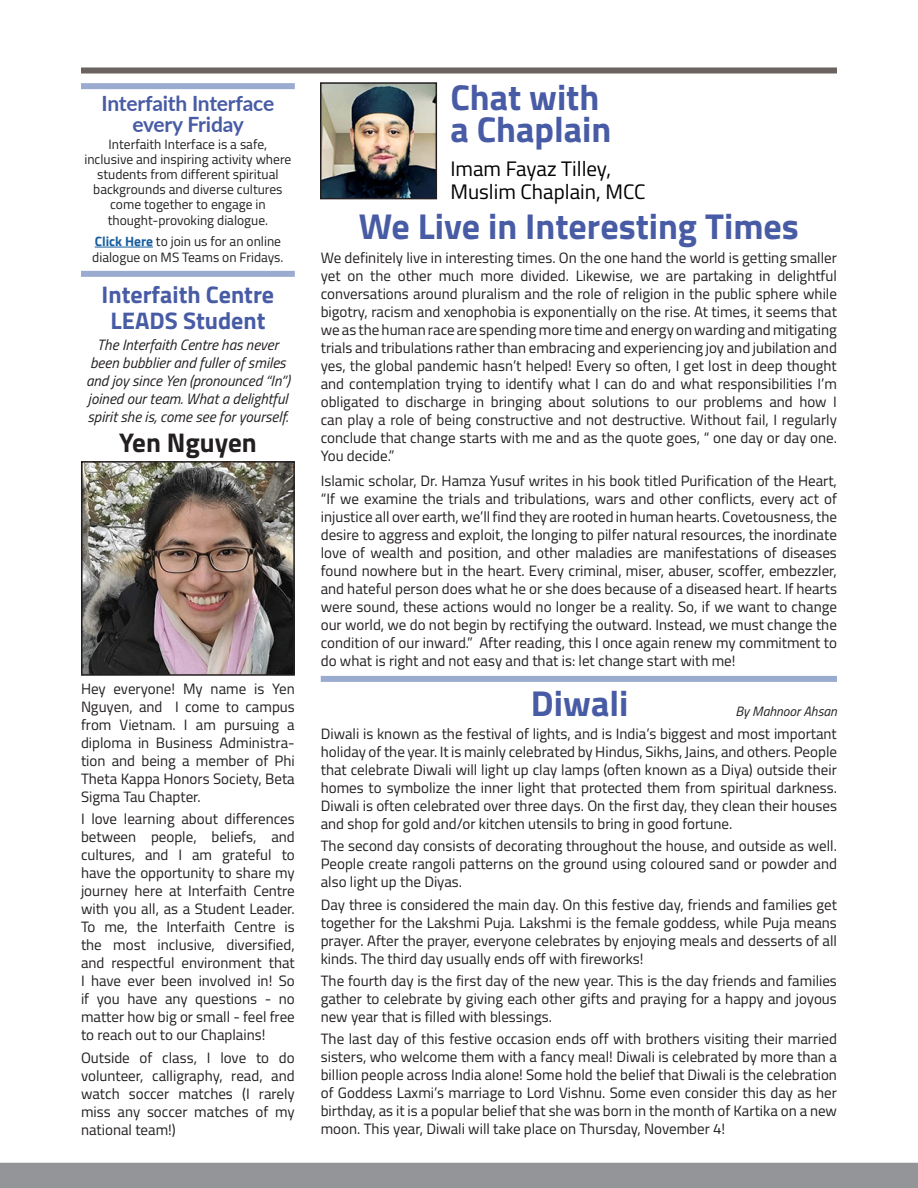
<style>
.page{position:relative;width:918px;height:1188px;background:#fff}
.page>*{position:absolute;margin:0;border:0;box-sizing:border-box;transform-origin:0 0}
.t1{font:700 36px/31.5px "Titillium";color:#485ba5}
.t2{font:700 27px "Titillium";color:#231f20}
.t3{font:700 24px "Titillium";color:#485ba5}
.t4{font:21px/22.5px "Titillium";color:#000}
.t5{font:700 21px/21px "Lato";letter-spacing:-.01em;color:#485ba5;text-align:center}
.t6{font:15px/18px "Titillium";color:#231f20;text-align:justify}
.t7{font:italic 15px/18px "Titillium";color:#231f20;text-align:center}
.t8{font:13.5px/15.3px "Titillium";color:#231f20;text-align:center}
.t9{font:italic 13.5px "Titillium";color:#231f20}
.s1{font-weight:700;color:#175d9e}
</style>
<div class="page">
<div style="left:0;top:1163px;width:918px;height:25px;background:#939598"></div>
<div style="left:81px;top:68px;width:756px;height:6px;background:#6b6360"></div>
<img style="left:84px;top:464px;width:208px;height:209px">
<div style="left:81px;top:461px;width:214px;height:215px;border:2px solid #231f20"></div>
<img style="left:323px;top:85px;width:111px;height:111px">
<div style="left:320px;top:82px;width:117px;height:117px;border:2px solid #231f20"></div>
<div style="left:321px;top:676px;width:516px;height:6px;background:#9aabd0"></div>
<hr style="left:95px;top:247px;width:58px;height:1px;background:#175d9e">
<div style="left:81px;top:83px;width:214px;height:6px;background:#9aabd0"></div>
<div style="left:81px;top:271px;width:214px;height:6px;background:#9aabd0"></div>
<p class="t5" style="left:102px;top:91px;width:174px">Interfaith Interface every Friday</p>
<p class="t8" style="left:84px;top:136px;width:208px">Interfaith Interface is a safe, inclusive and inspiring activity where students from different spiritual backgrounds and diverse cultures come together to engage in thought-provoking dialogue.</p>
<p class="t8" style="left:92px;top:232px;width:193px;line-height:16.2px;text-align:left"><span class="s1">Click Here</span> to join us for an online dialogue on MS Teams on Fridays.</p>
<p class="t3" style="left:102px;top:276px;width:174px">Interfaith Centre</p>
<p class="t3" style="left:110px;top:302px;width:157px">LEADS Student</p>
<p class="t7" style="left:86px;top:335px;width:205px">The Interfaith Centre has never been bubblier and fuller of smiles and joy since Yen (pronounced “In”) joined our team. What a delightful spirit she is, come see for yourself.</p>
<p class="t2" style="left:119px;top:422px;width:139px">Yen Nguyen</p>
<p class="t6" style="left:81px;top:679px;width:215px">Hey everyone! My name is Yen Nguyen, and I come to campus from Vietnam. I am pursuing a diploma in Business Administra&shy;tion and being a member of Phi Theta Kappa Honors Society, Beta Sigma Tau Chapter.</p>
<p class="t6" style="left:81px;top:809px;width:215px">I love learning about differences between people, beliefs, and cultures, and I am grateful to have the opportunity to share my journey here at Interfaith Centre with you all, as a Student Leader.<br>To me, the Interfaith Centre is the most inclusive, diversified, and respectful environment that I have ever been involved in! So if you have any questions - no matter how big or small - feel free to reach out to our Chaplains!</p>
<p class="t6" style="left:81px;top:1048px;width:215px">Outside of class, I love to do volunteer, calligraphy, read, and watch soccer matches (I rarely miss any soccer matches of my national team!)</p>
<p class="t1" style="left:450px;top:80px;width:163px">Chat with a Chaplain</p>
<p class="t4" style="left:450px;top:156px;width:197px">Imam Fayaz Tilley,<br>Muslim Chaplain, MCC</p>
<p class="t1" style="left:359px;top:209px;width:442px">We Live in Interesting Times</p>
<p class="t6" style="left:321px;top:248px;width:518px">We definitely live in interesting times. On the one hand the world is getting smaller yet on the other much more divided. Likewise, we are partaking in delightful conversations around pluralism and the role of religion in the public sphere while bigotry, racism and xenophobia is exponentially on the rise. At times, it seems that we as the human race are spending more time and energy on warding and mitigating trials and tribulations rather than embracing and experiencing joy and jubilation and yes, the global pandemic hasn’t helped! Every so often, I get lost in deep thought and contemplation trying to identify what I can do and what responsibilities I’m obligated to discharge in bringing about solutions to our problems and how I can play a role of being constructive and not destructive. Without fail, I regularly conclude that change starts with me and as the quote goes, “ one day or day one.<br>You decide.”</p>
<p class="t6" style="left:321px;top:471px;width:518px">Islamic scholar, Dr. Hamza Yusuf writes in his book titled Purification of the Heart, “If we examine the trials and tribulations, wars and other conflicts, every act of injustice all over earth, we’ll find they are rooted in human hearts. Covetousness, the desire to aggress and exploit, the longing to pilfer natural resources, the inordinate love of wealth and position, and other maladies are manifestations of diseases found nowhere but in the heart. Every criminal, miser, abuser, scoffer, embezzler, and hateful person does what he or she does because of a diseased heart. If hearts were sound, these actions would no longer be a reality. So, if we want to change our world, we do not begin by rectifying the outward. Instead, we must change the condition of our inward.” After reading, this I once again renew my commitment to do what is right and not easy and that is: let change start with me!</p>
<p class="t1" style="left:531px;top:686px;width:99px">Diwali</p>
<p class="t9" style="left:735px;top:702px;width:103px">By Mahnoor Ahsan</p>
<p class="t6" style="left:321px;top:724px;width:518px">Diwali is known as the festival of lights, and is India’s biggest and most important holiday of the year. It is mainly celebrated by Hindus, Sikhs, Jains, and others. People that celebrate Diwali will light up clay lamps (often known as a Diya) outside their homes to symbolize the inner light that protected them from spiritual darkness.<br>Diwali is often celebrated over three days. On the first day, they clean their houses and shop for gold and/or kitchen utensils to bring in good fortune.</p>
<p class="t6" style="left:321px;top:836px;width:518px">The second day consists of decorating throughout the house, and outside as well.<br>People create rangoli patterns on the ground using coloured sand or powder and also light up the Diyas.</p>
<p class="t6" style="left:321px;top:895px;width:518px">Day three is considered the main day. On this festive day, friends and families get together for the Lakshmi Puja. Lakshmi is the female goddess, while Puja means prayer. After the prayer, everyone celebrates by enjoying meals and desserts of all kinds. The third day usually ends off with fireworks!</p>
<p class="t6" style="left:321px;top:971px;width:518px">The fourth day is the first day of the new year. This is the day friends and families gather to celebrate by giving each other gifts and praying for a happy and joyous new year that is filled with blessings.</p>
<p class="t6" style="left:321px;top:1029px;width:518px">The last day of this festive occasion ends off with brothers visiting their married sisters, who welcome them with a fancy meal! Diwali is celebrated by more than a billion people across India alone! Some hold the belief that Diwali is the celebration of Goddess Laxmi’s marriage to Lord Vishnu. Some even consider this day as her birthday, as it is a popular belief that she was born in the month of Kartika on a new moon. This year, Diwali will take place on Thursday, November 4!</p>
</div>
